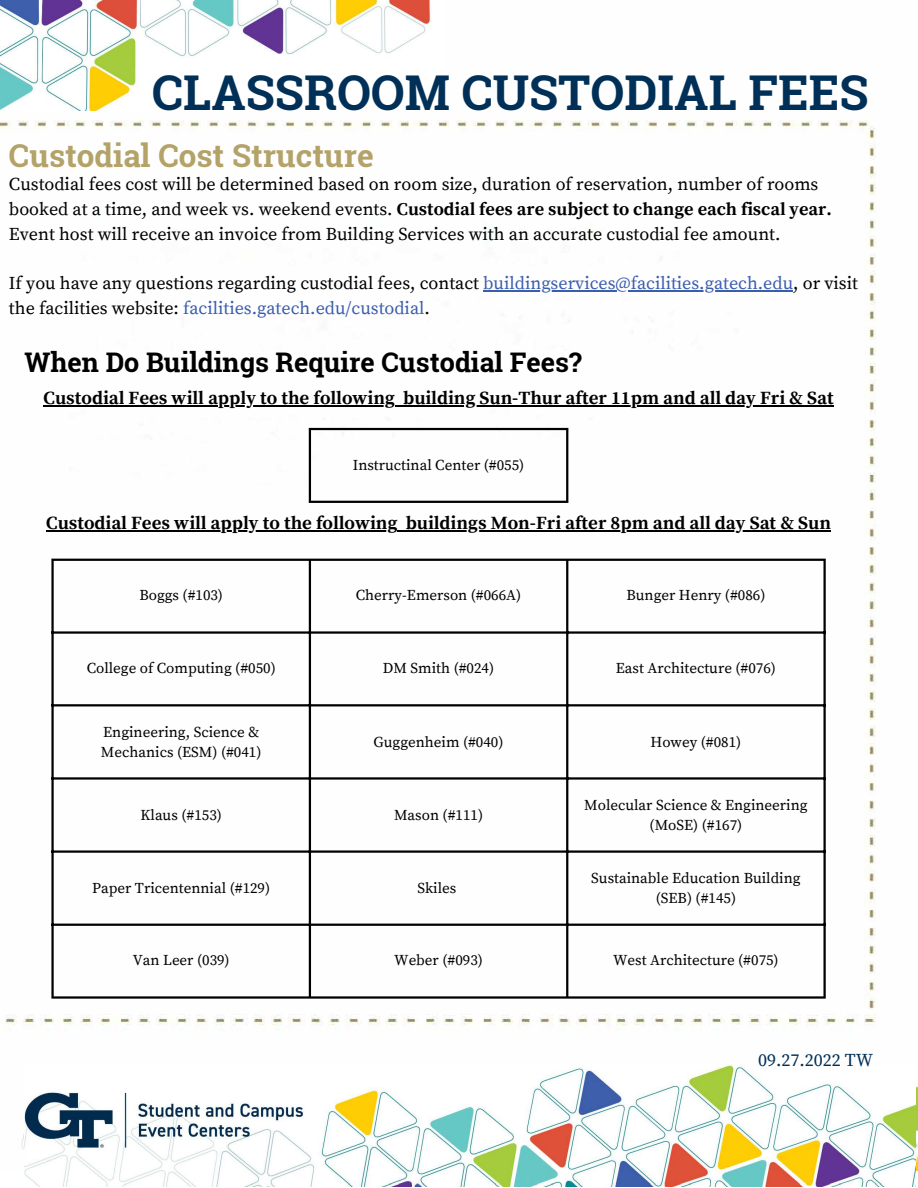
<style>
.page{position:relative;width:918px;height:1188px;background:#fff}
.page>*{position:absolute;margin:0;border:0;box-sizing:border-box;transform-origin:0 0}
.t1{font:700 48px "Roboto Slab";color:#003057}
.t2{font:700 31.5px "Roboto Slab";color:#b3a369}
.t3{font:700 27px "Roboto Slab";color:#000}
.t4{font:700 18.6px "Source Serif Pro";color:#000}
.t5{font:18px/24.8px "Source Serif Pro";color:#000}
.t6{font:18px "Source Serif Pro";color:#003057}
.t7{font:15px/20.2px "Source Serif Pro";color:#000;text-align:center}
.s1{font-weight:700}
.s2{color:#3a5dae}
</style>
<div class="page">
<img style="left:0;top:0;width:918px;height:1170px">
<img style="left:0;top:1px;width:446px;height:110px">
<img style="left:24px;top:1064px;width:891px;height:123px">
<hr style="left:51px;top:561px;width:3px;height:435px;background:#000">
<hr style="left:309px;top:561px;width:2px;height:435px;background:#000">
<hr style="left:566px;top:561px;width:2px;height:435px;background:#000">
<hr style="left:823px;top:561px;width:3px;height:435px;background:#000">
<hr style="left:51px;top:559px;width:775px;height:2px;background:#000">
<hr style="left:51px;top:631px;width:775px;height:3px;background:#000">
<hr style="left:51px;top:704px;width:775px;height:2px;background:#000">
<hr style="left:51px;top:777px;width:775px;height:3px;background:#000">
<hr style="left:51px;top:850px;width:775px;height:3px;background:#000">
<hr style="left:51px;top:924px;width:775px;height:2px;background:#000">
<hr style="left:51px;top:996px;width:775px;height:3px;background:#000">
<hr style="left:483px;top:291px;width:310px;height:1px;background:#3a5dae">
<hr style="left:46px;top:530px;width:352px;height:1px;background:#000">
<hr style="left:406px;top:530px;width:425px;height:1px;background:#000">
<hr style="left:44px;top:405px;width:351px;height:1px;background:#000">
<hr style="left:403px;top:405px;width:431px;height:1px;background:#000">
<hr style="left:309px;top:430px;width:2px;height:71px;background:#000">
<hr style="left:566px;top:430px;width:2px;height:71px;background:#000">
<hr style="left:309px;top:428px;width:259px;height:2px;background:#000">
<hr style="left:309px;top:501px;width:259px;height:2px;background:#000">
<h1 class="t1" style="left:152px;top:60px;width:718px">CLASSROOM CUSTODIAL FEES</h1>
<h2 class="t2" style="left:9px;top:134px;width:366px">Custodial Cost Structure</h2>
<p class="t5" style="left:9px;top:173px;width:824px">Custodial fees cost will be determined based on room size, duration of reservation, number of rooms booked at a time, and week vs. weekend events. <span class="s1">Custodial fees are subject to change each fiscal year.<br></span>Event host will receive an invoice from Building Services with an accurate custodial fee amount.</p>
<p class="t5" style="left:9px;top:272px;width:851px">If you have any questions regarding custodial fees, contact <span class="s2">buildingservices@facilities.gatech.edu</span>, or visit the facilities website: <span class="s2">facilities.gatech.edu/custodial</span>.</p>
<h3 class="t3" style="left:24px;top:343px;width:559px">When Do Buildings Require Custodial Fees?</h3>
<p class="t4" style="left:44px;top:387px;width:792px">Custodial Fees will apply to the following building Sun-Thur after 11pm and all day Fri &amp; Sat</p>
<p class="t7" style="left:353px;top:455px;width:173px">Instructinal Center (#055)</p>
<p class="t4" style="left:46px;top:512px;width:786px">Custodial Fees will apply to the following buildings Mon-Fri after 8pm and all day Sat &amp; Sun</p>
<p class="t7" style="left:139px;top:586px;width:85px">Boggs (#103)</p>
<p class="t7" style="left:356px;top:586px;width:167px">Cherry-Emerson (#066A)</p>
<p class="t7" style="left:626px;top:586px;width:141px">Bunger Henry (#086)</p>
<p class="t7" style="left:87px;top:659px;width:191px">College of Computing (#050)</p>
<p class="t7" style="left:383px;top:659px;width:113px">DM Smith (#024)</p>
<p class="t7" style="left:616px;top:659px;width:162px">East Architecture (#076)</p>
<p class="t7" style="left:101px;top:722px;width:162px;text-align:left">Engineering, Science &amp;<br>Mechanics (ESM) (#041)</p>
<p class="t7" style="left:374px;top:732px;width:131px">Guggenheim (#040)</p>
<p class="t7" style="left:651px;top:732px;width:92px">Howey (#081)</p>
<p class="t7" style="left:141px;top:806px;width:83px">Klaus (#153)</p>
<p class="t7" style="left:394px;top:806px;width:91px">Mason (#111)</p>
<p class="t7" style="left:584px;top:795px;width:225px">Molecular Science &amp; Engineering (MoSE) (#167)</p>
<p class="t7" style="left:92px;top:879px;width:179px">Paper Tricentennial (#129)</p>
<p class="t7" style="left:417px;top:879px;width:40px">Skiles</p>
<p class="t7" style="left:591px;top:869px;width:211px">Sustainable Education Building (SEB) (#145)</p>
<p class="t7" style="left:133px;top:951px;width:99px">Van Leer (039)</p>
<p class="t7" style="left:394px;top:951px;width:90px">Weber (#093)</p>
<p class="t7" style="left:613px;top:951px;width:167px">West Architecture (#075)</p>
<p class="t6" style="left:758px;top:1049px;width:117px">09.27.2022 TW</p>
</div>
